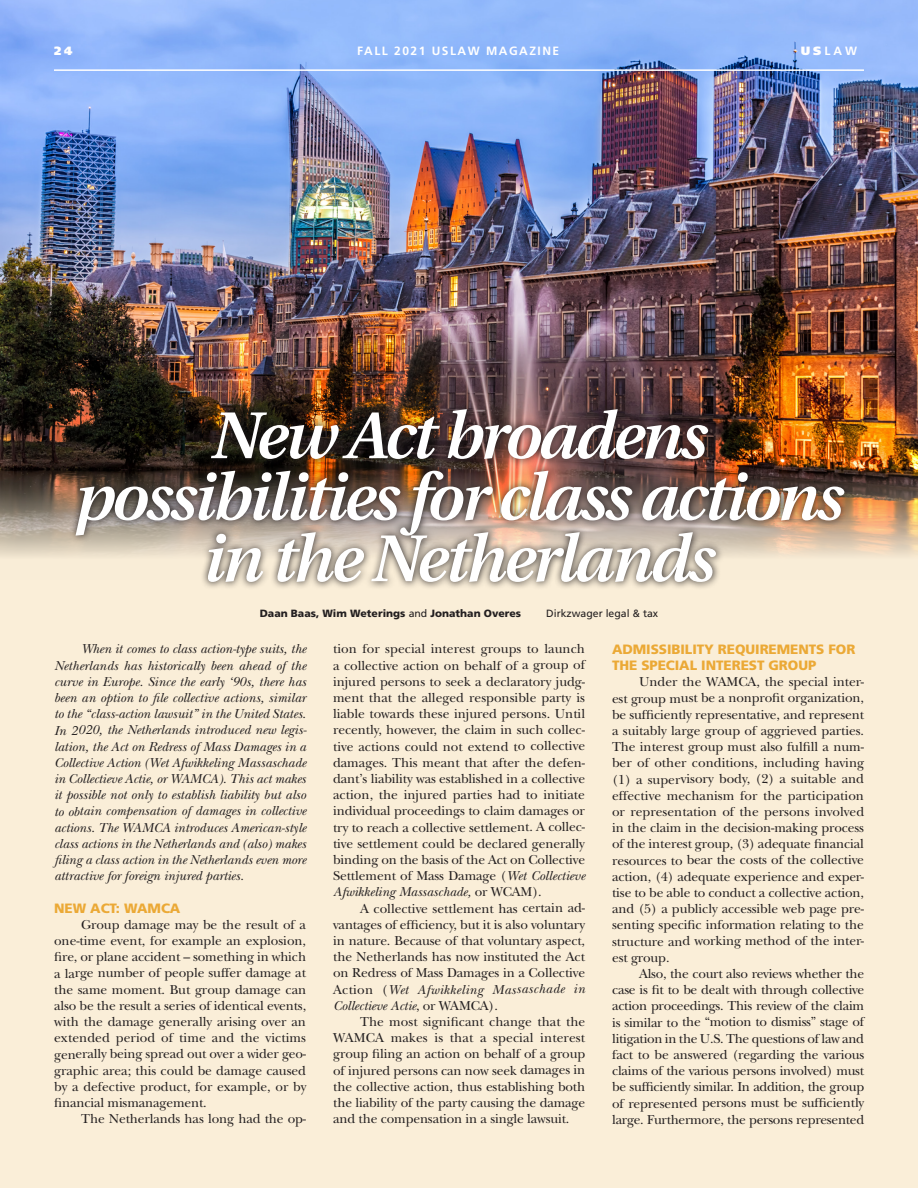
<style>
.page{position:relative;width:918px;height:1188px;background:#faeed8}
.page>*{position:absolute;margin:0;border:0;box-sizing:border-box;transform-origin:0 0}
.HEADLINE_UTOPIA{font:italic 600 66px/61.5px "Utopia";letter-spacing:-.04em;color:#fff;text-align:center}
.BODY{font:13.5px/16.2px "New Baskerville";letter-spacing:-.01em;color:#231f20;text-align:justify}
.BODY-2{font:italic 13.5px/16.2px "New Baskerville";color:#231f20;text-align:justify}
.subhead_10{font:900 13.5px/16.2px "Frutiger";letter-spacing:-.005em;color:#eba936}
.t1{font:700 12px "Frutiger";letter-spacing:.125em;color:#fff}
.t2{font:900 12px "Frutiger";color:#fff}
.author_name{font:900 10.5px "Frutiger";color:#231f20}
.author_name-2{font:10.5px "Frutiger";color:#231f20}
.s1{font-weight:900}
.s2{font-weight:400}
.s3{font-style:italic}
</style>
<div class="page">
<img style="left:0;top:0;width:918px;height:557px">
<hr style="left:54px;top:69px;width:810px;height:2px;background:#fff">
<img style="left:69px;top:402px;width:783px;height:186px">
<p class="t2" style="left:54px;top:43px;width:20px">24</p>
<p class="t1" style="left:357px;top:44px;width:204px">FALL 2021 USLAW MAGAZINE</p>
<p class="t1" style="left:801px;top:44px;width:58px"><span class="s1">US</span>LAW</p>
<p class="HEADLINE_UTOPIA" style="left:211px;top:406px;width:498px">New Act broadens</p>
<p class="HEADLINE_UTOPIA" style="left:75px;top:467px;width:770px">possibilities for class actions in the Netherlands</p>
<p class="author_name" style="left:260px;top:607px;width:263px">Daan Baas, Wim Weterings <span class="s2">and</span> Jonathan Overes</p>
<p class="author_name-2" style="left:546px;top:608px;width:114px">Dirkzwager legal &amp; tax</p>
<p class="BODY-2" style="left:54px;top:641px;width:254px;text-indent:27px">When it comes to class action-type suits, the Netherlands has historically been ahead of the curve in Europe. Since the early ‘90s, there has been an option to file collective actions, similar to the “class-action lawsuit” in the United States.<br>In 2020, the Netherlands introduced new legis&shy;lation, the Act on Redress of Mass Damages in a Collective Action (Wet Afwikkeling Massaschade in Collectieve Actie, or WAMCA). This act makes it possible not only to establish liability but also to obtain compensation of damages in collective actions. The WAMCA introduces American-style class actions in the Netherlands and (also) makes filing a class action in the Netherlands even more attractive for foreign injured parties.</p>
<p class="subhead_10" style="left:54px;top:900px;width:128px">NEW ACT: WAMCA</p>
<p class="BODY" style="left:54px;top:916px;width:254px;text-indent:27px">Group damage may be the result of a one-time event, for example an explosion, fire, or plane accident – something in which a large number of people suffer damage at the same moment. But group damage can also be the result a series of identical events, with the damage generally arising over an extended period of time and the victims generally being spread out over a wider geo&shy;graphic area; this could be damage caused by a defective product, for example, or by financial mismanagement.</p>
<p class="BODY" style="left:81px;top:1111px;width:227px">The Netherlands has long had the op-</p>
<p class="BODY" style="left:333px;top:641px;width:254px">tion for special interest groups to launch a collective action on behalf of a group of injured persons to seek a declaratory judg&shy;ment that the alleged responsible party is liable towards these injured persons. Until recently, however, the claim in such collec&shy;tive actions could not extend to collective damages. This meant that after the defen&shy;dant’s liability was established in a collective action, the injured parties had to initiate individual proceedings to claim damages or try to reach a collective settlement. A collec&shy;tive settlement could be declared generally binding on the basis of the Act on Collective Settlement of Mass Damage (<span class="s3">Wet Collectieve Afwikkeling Massaschade,</span> or WCAM).</p>
<p class="BODY" style="left:333px;top:900px;width:254px;text-indent:27px">A collective settlement has certain ad&shy;vantages of efficiency, but it is also voluntary in nature. Because of that voluntary aspect, the Netherlands has now instituted the Act on Redress of Mass Damages in a Collective Action (<span class="s3">Wet Afwikkeling Massaschade in Collectieve Actie</span>, or WAMCA).</p>
<p class="BODY" style="left:333px;top:1014px;width:254px;text-indent:27px">The most significant change that the WAMCA makes is that a special interest group filing an action on behalf of a group of injured persons can now seek damages in the collective action, thus establishing both the liability of the party causing the damage and the compensation in a single lawsuit.</p>
<p class="subhead_10" style="left:612px;top:641px;width:245px">ADMISSIBILITY REQUIREMENTS FOR<br>THE SPECIAL INTEREST GROUP</p>
<p class="BODY" style="left:612px;top:674px;width:254px;text-indent:27px">Under the WAMCA, the special inter&shy;est group must be a nonprofit organization, be sufficiently representative, and represent a suitably large group of aggrieved parties.<br>The interest group must also fulfill a num&shy;ber of other conditions, including having (1) a supervisory body, (2) a suitable and effective mechanism for the participation or representation of the persons involved in the claim in the decision-making process of the interest group, (3) adequate financial resources to bear the costs of the collective action, (4) adequate experience and exper&shy;tise to be able to conduct a collective action, and (5) a publicly accessible web page pre&shy;senting specific information relating to the structure and working method of the inter&shy;est group.</p>
<p class="BODY" style="left:612px;top:965px;width:254px;text-indent:27px">Also, the court also reviews whether the case is fit to be dealt with through collective action proceedings. This review of the claim is similar to the “motion to dismiss” stage of litigation in the U.S. The questions of law and fact to be answered (regarding the various claims of the various persons involved) must be sufficiently similar. In addition, the group of represented persons must be sufficiently large. Furthermore, the persons represented</p>
</div>
